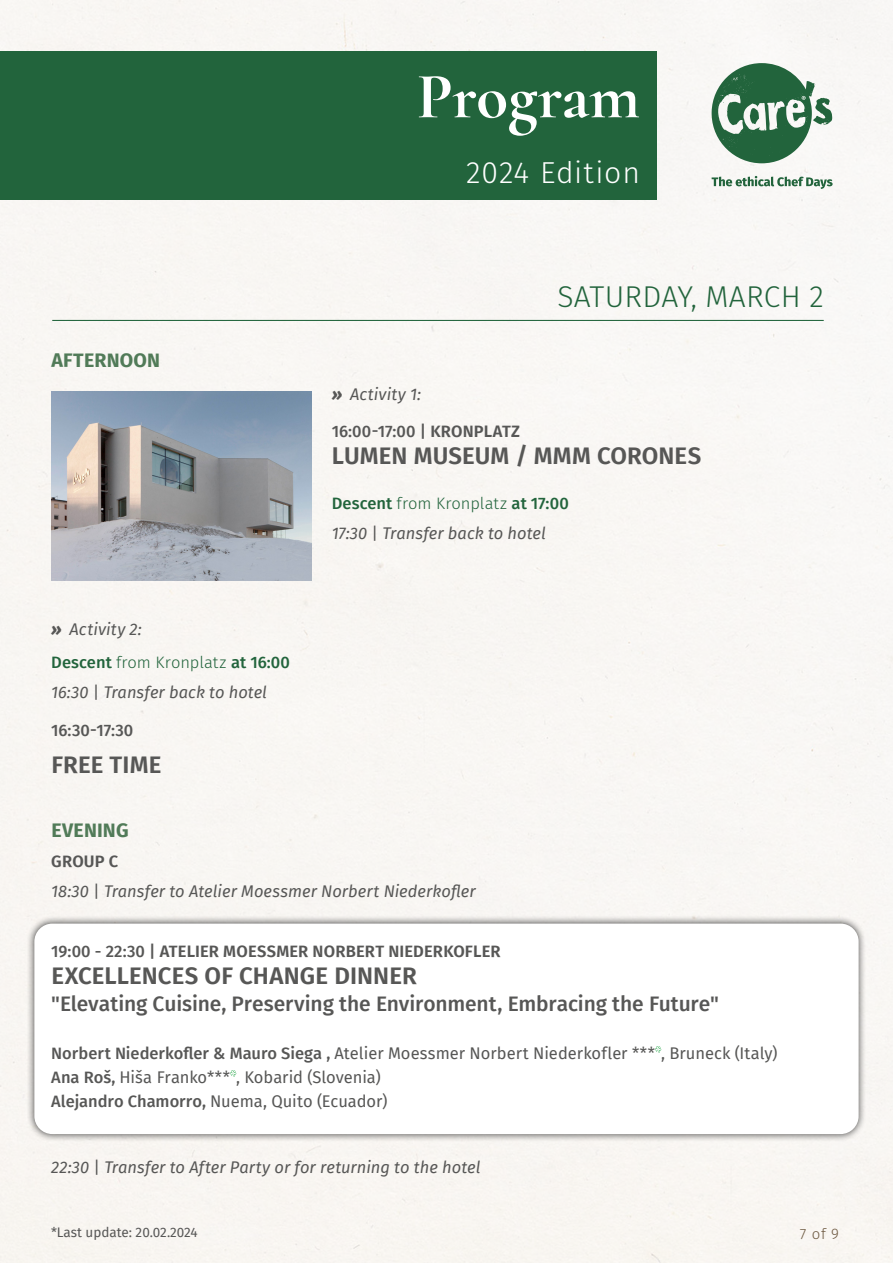
<style>
.page{position:relative;width:893px;height:1263px;background:#f9f6f3}
.page>*{position:absolute;margin:0;border:0;box-sizing:border-box;transform-origin:0 0}
.t1{font:700 65.4px "Cormorant";letter-spacing:-.005em;color:#fff}
.t2{font:300 30.15px "Fira Sans";letter-spacing:.025em;color:#fff}
.t3{font:300 30px "Fira Sans";letter-spacing:.01em;color:#22643c}
.t4{font:600 24px "Fira Sans";letter-spacing:.005em;color:#575756}
.t5{font:500 21px "Fira Sans";letter-spacing:-.005em;color:#575756}
.t6{font:700 19.5px "Fira Sans";letter-spacing:.01em;color:#517b58}
.t7{font:italic 16.5px/30px "Fira Sans";color:#575756}
.t8{font:16.5px/24px "Fira Sans";color:#575756}
.t9{font:600 16.5px "Fira Sans";letter-spacing:.01em;color:#575756}
.t10{font:500 16.5px/33px "Fira Sans";letter-spacing:.005em;color:#22643c}
.t11{font:500 16.5px "Fira Sans";color:#575756}
.t12{font:300 15px "Fira Sans";color:#6c5840}
.t13{font:13.5px "Fira Sans";color:#575756}
.s1{font-weight:800;font-style:italic;color:#575756}
.s2{font-weight:400;font-style:italic;color:#575756}
.s3{font-weight:300}
.s4{font-style:normal}
.s5{font-weight:800}
.s6{font-weight:600}
.s7{font-weight:500;font-style:normal;color:#22643c}
.s8{font-weight:300;font-style:normal;color:#22643c}
.s9{font-weight:600;font-style:normal}
.s10{font-weight:500}
</style>
<div class="page">
<div style="left:0;top:51px;width:657px;height:149px;background:#22643c"></div>
<div style="left:94px;top:1205px;width:188px;height:56px;background:#f8f6f1"></div>
<svg style="left:712px;top:63px;width:120px;height:100px"></svg>
<svg style="left:712px;top:176px;width:121px;height:13px"></svg>
<div style="left:26px;top:915px;width:841px;height:227px;background:#000;opacity:.75"></div>
<div style="left:34px;top:923px;width:825px;height:211px;background:#fff;border-radius:18px"></div>
<svg style="left:655px;top:1046px;width:6px;height:6px"></svg>
<svg style="left:230px;top:1070px;width:6px;height:6px"></svg>
<hr style="left:52px;top:320px;width:772px;height:1px;background:#22643c">
<img style="left:51px;top:391px;width:260px;height:189px">
<h1 class="t1" style="left:417px;top:56px;width:225px">Program</h1>
<h2 class="t2" style="left:466px;top:151px;width:175px">2024 Edition</h2>
<p class="t6" style="left:51px;top:344px;width:110px">AFTERNOON</p>
<p class="t10" style="left:51px;top:612px;width:240px"><span class="s1">»</span> <span class="s2">Activity 2:<br></span>Descent <span class="s3">from Kronplatz</span> at 16:00</p>
<p class="t7" style="left:51px;top:677px;width:217px">16:30 <span class="s4">|</span> Transfer back to hotel</p>
<p class="t11" style="left:51px;top:717px;width:84px">16:30-17:30</p>
<h3 class="t4" style="left:51px;top:745px;width:112px">FREE TIME</h3>
<h3 class="t3" style="left:557px;top:275px;width:268px">SATURDAY, MARCH 2</h3>
<p class="t7" style="left:332px;top:379px;width:91px"><span class="s5">»</span> Activity 1:</p>
<p class="t11" style="left:332px;top:418px;width:190px">16:00-17:00 | <span class="s6">KRONPLATZ</span></p>
<h3 class="t4" style="left:332px;top:436px;width:371px">LUMEN MUSEUM / MMM CORONES</h3>
<p class="t7" style="left:332px;top:488px;width:239px"><span class="s7">Descent</span> <span class="s8">from Kronplatz</span> <span class="s7">at 17:00<br></span>17:30 <span class="s4">|</span> Transfer back to hotel</p>
<p class="t6" style="left:51px;top:813px;width:79px">EVENING</p>
<p class="t7" style="left:51px;top:845px;width:426px"><span class="s9">GROUP C<br></span>18:30 <span class="s4">|</span> Transfer to Atelier Moessmer Norbert Niederkofler</p>
<p class="t9" style="left:51px;top:937px;width:451px"><span class="s10">19:00 - 22:30 |</span> ATELIER MOESSMER NORBERT NIEDERKOFLER</p>
<h3 class="t4" style="left:51px;top:955px;width:367px">EXCELLENCES OF CHANGE DINNER</h3>
<p class="t5" style="left:51px;top:986px;width:669px">"Elevating Cuisine, Preserving the Environment, Embracing the Future"</p>
<p class="t8" style="left:51px;top:1040px;width:728px"><span class="s10">Norbert Niederkofler &amp; Mauro Siega ,</span> Atelier Moessmer Norbert Niederkofler *** , Bruneck (Italy)<br><span class="s10">Ana Roš,</span> Hiša Franko*** , Kobarid (Slovenia)<br><span class="s10">Alejandro Chamorro,</span> Nuema, Quito (Ecuador)</p>
<p class="t7" style="left:51px;top:1151px;width:431px">22:30 <span class="s4">|</span> Transfer to After Party or for returning to the hotel</p>
<p class="t13" style="left:51px;top:1222px;width:148px">*Last update: 20.02.2024</p>
<p class="t12" style="left:800px;top:1223px;width:41px">7 of 9</p>
</div>
